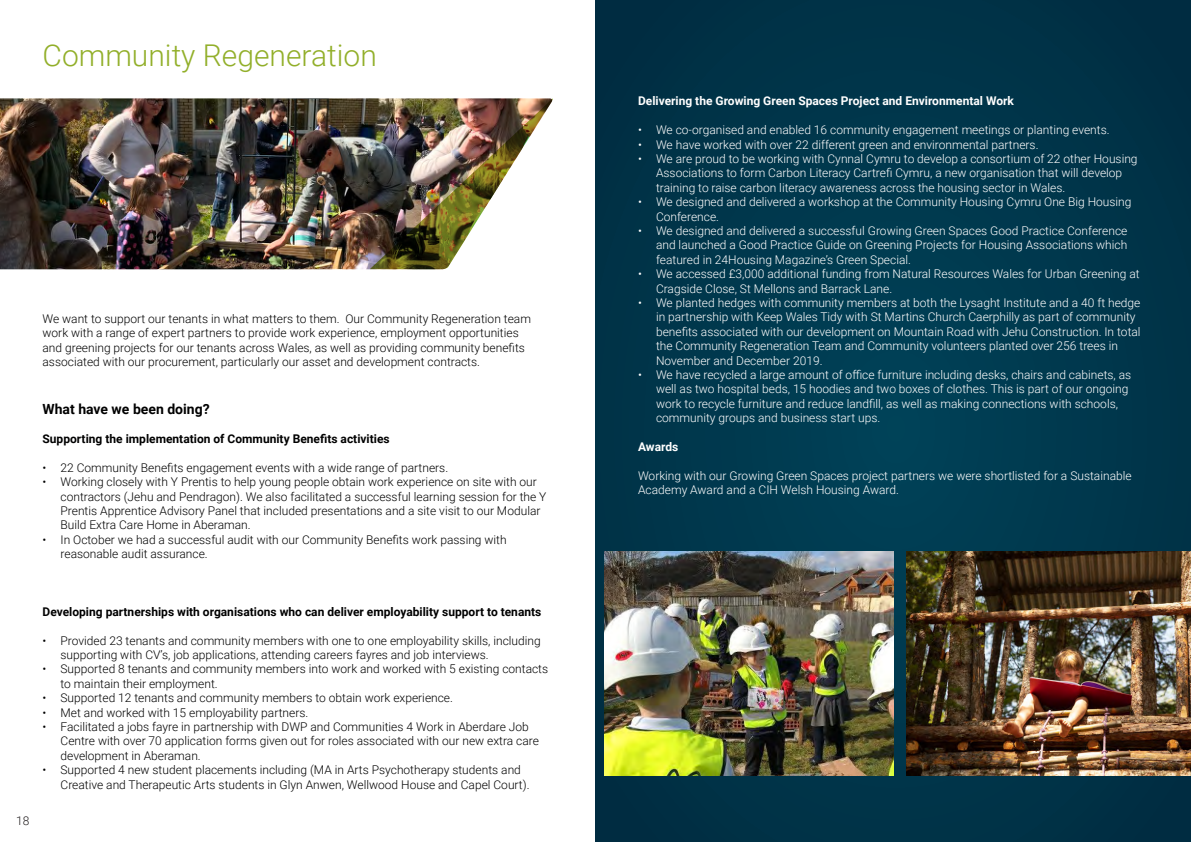
<style>
.page{position:relative;width:1191px;height:842px;background:#fff}
.page>*{position:absolute;margin:0;border:0;box-sizing:border-box;transform-origin:0 0}
.t1{font:300 30px "Roboto";color:#92af2a}
.t2{font:700 14px "Roboto";color:#000001}
.t3{font:300 12px/14.4px "Roboto";color:#fff}
.t4{font:300 12px/14.4px "Roboto";color:#000001}
.t5{font:700 12px "Roboto";color:#000001}
.t6{font:700 12px "Roboto";color:#fff}
.t7{font:300 12px "Roboto";color:#231f20}
</style>
<div class="page">
<img style="left:0;top:98px;width:370px;height:171px">
<img style="left:370px;top:98px;width:183px;height:171px">
<div style="left:595px;top:0;width:596px;height:842px;background:#00354a"></div>
<img style="left:604px;top:551px;width:289px;height:224px">
<img style="left:906px;top:551px;width:285px;height:224px">
<p class="t1" style="left:43px;top:34px;width:336px">Community Regeneration</p>
<p class="t4" style="left:43px;top:311px;width:490px">We want to support our tenants in what matters to them. Our Community Regeneration team work with a range of expert partners to provide work experience, employment opportunities and greening projects for our tenants across Wales, as well as providing community benefits associated with our procurement, particularly our asset and development contracts.</p>
<p class="t2" style="left:43px;top:399px;width:169px">What have we been doing?</p>
<p class="t5" style="left:43px;top:430px;width:349px">Supporting the implementation of Community Benefits activities</p>
<p class="t4" style="left:43px;top:460px;width:407px">• 22 Community Benefits engagement events with a wide range of partners.</p>
<p class="t4" style="left:61px;top:474px;width:487px;text-indent:-18px">• Working closely with Y Prentis to help young people obtain work experience on site with our contractors (Jehu and Pendragon). We also facilitated a successful learning session for the Y Prentis Apprentice Advisory Panel that included presentations and a site visit to our Modular Build Extra Care Home in Aberaman.</p>
<p class="t4" style="left:61px;top:532px;width:448px;text-indent:-18px">• In October we had a successful audit with our Community Benefits work passing with reasonable audit assurance.</p>
<p class="t7" style="left:16px;top:813px;width:15px">18</p>
<p class="t5" style="left:43px;top:603px;width:500px">Developing partnerships with organisations who can deliver employability support to tenants</p>
<p class="t4" style="left:61px;top:633px;width:482px;text-indent:-18px">• Provided 23 tenants and community members with one to one employability skills, including supporting with CV’s, job applications, attending careers fayres and job interviews.</p>
<p class="t4" style="left:61px;top:661px;width:489px;text-indent:-18px">• Supported 8 tenants and community members into work and worked with 5 existing contacts to maintain their employment.</p>
<p class="t4" style="left:43px;top:690px;width:412px">• Supported 12 tenants and community members to obtain work experience.</p>
<p class="t4" style="left:43px;top:705px;width:267px">• Met and worked with 15 employability partners.</p>
<p class="t4" style="left:61px;top:719px;width:480px;text-indent:-18px">• Facilitated a jobs fayre in partnership with DWP and Communities 4 Work in Aberdare Job<br>Centre with over 70 application forms given out for roles associated with our new extra care development in Aberaman.</p>
<p class="t4" style="left:61px;top:762px;width:470px;text-indent:-18px">• Supported 4 new student placements including (MA in Arts Psychotherapy students and<br>Creative and Therapeutic Arts students in Glyn Anwen, Wellwood House and Capel Court).</p>
<p class="t6" style="left:638px;top:93px;width:377px">Delivering the Growing Green Spaces Project and Environmental Work</p>
<p class="t3" style="left:638px;top:122px;width:473px">• We co-organised and enabled 16 community engagement meetings or planting events.</p>
<p class="t3" style="left:638px;top:137px;width:402px">• We have worked with over 22 different green and environmental partners.</p>
<p class="t3" style="left:656px;top:151px;width:483px;text-indent:-18px">• We are proud to be working with Cynnal Cymru to develop a consortium of 22 other Housing<br>Associations to form Carbon Literacy Cartrefi Cymru, a new organisation that will develop training to raise carbon literacy awareness across the housing sector in Wales.</p>
<p class="t3" style="left:656px;top:194px;width:477px;text-indent:-18px">• We designed and delivered a workshop at the Community Housing Cymru One Big Housing<br>Conference.</p>
<p class="t3" style="left:656px;top:223px;width:473px;text-align:justify;text-indent:-18px">• We designed and delivered a successful Growing Green Spaces Good Practice Conference and launched a Good Practice Guide on Greening Projects for Housing Associations which featured in 24Housing Magazine’s Green Special.</p>
<p class="t3" style="left:656px;top:266px;width:485px;text-indent:-18px">• We accessed £3,000 additional funding from Natural Resources Wales for Urban Greening at<br>Cragside Close, St Mellons and Barrack Lane.</p>
<p class="t3" style="left:656px;top:295px;width:486px;text-indent:-18px">• We planted hedges with community members at both the Lysaght Institute and a 40 ft hedge in partnership with Keep Wales Tidy with St Martins Church Caerphilly as part of community benefits associated with our development on Mountain Road with Jehu Construction. In total the Community Regeneration Team and Community volunteers planted over 256 trees in November and December 2019.</p>
<p class="t3" style="left:656px;top:367px;width:477px;text-indent:-18px">• We have recycled a large amount of office furniture including desks, chairs and cabinets, as well as two hospital beds, 15 hoodies and two boxes of clothes. This is part of our ongoing work to recycle furniture and reduce landfill, as well as making connections with schools, community groups and business start ups.</p>
<p class="t6" style="left:638px;top:438px;width:42px">Awards</p>
<p class="t3" style="left:638px;top:468px;width:495px">Working with our Growing Green Spaces project partners we were shortlisted for a Sustainable<br>Academy Award and a CIH Welsh Housing Award.</p>
</div>
